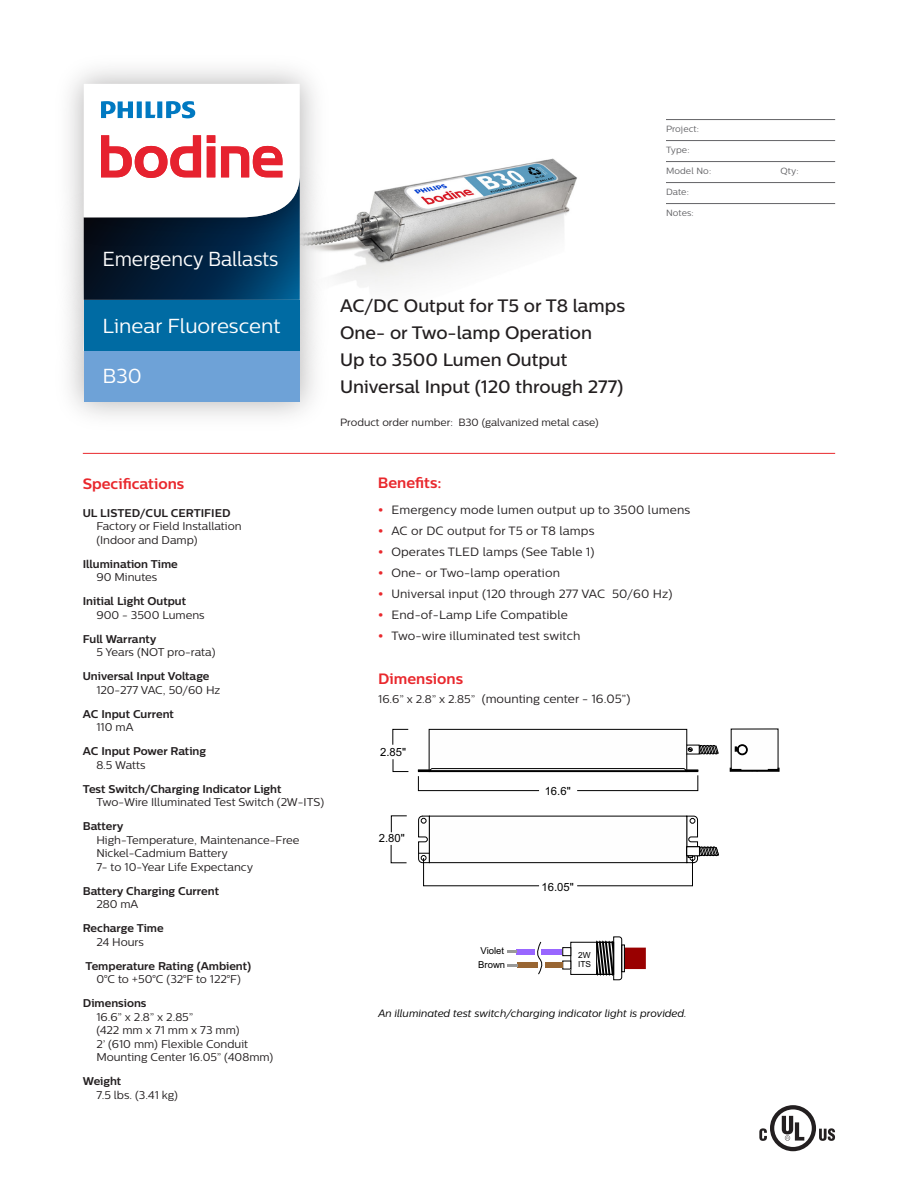
<style>
.page{position:relative;width:918px;height:1188px;background:#fff}
.page>*{position:absolute;margin:0;border:0;box-sizing:border-box;transform-origin:0 0}
.Nav_Panel_Text{font:20.25px "Centrale Sans";letter-spacing:-.005em;color:#fff}
.Nav_Panel_Text-2{font:20.25px "Centrale Sans";letter-spacing:-.005em;color:#fff;scale:.94 1}
.Product_Highlights{font:500 18px "Centrale Sans";color:#231f20}
.Specifications{font:700 15px "Centrale Sans";color:#e9282d}
.Dimensions{font:12px "Centrale Sans";letter-spacing:.015em;color:#231f20}
.Specifications-2{font:11.25px/13.5px "Centrale Sans";color:#231f20}
.Specifications-3{font:700 11.25px/13.5px "Centrale Sans";color:#231f20}
.t1{font:11.25px "Arial";color:#000}
.Notes{font:italic 10.5px "Centrale Sans";color:#000}
.Product_Order_No{font:10.5px "Centrale Sans";color:#231f20}
.t2{font:9.6px/14.1px "Arial";color:#000}
.Project_Grid{font:9px "Centrale Sans";letter-spacing:.01em;color:#636366}
.t3{font:8.4px/9.3px "Arial";color:#000}
.s1{font-family:"Centrale Sans X Bold";color:#e9282d}
.s2{font-weight:700}
.s3{font-weight:400}
.s4{font-size:11.25px}
</style>
<div class="page">
<img style="left:338px;top:158px;width:239px;height:129px">
<img style="left:69px;top:69px;width:269px;height:187px">
<img style="left:68px;top:262px;width:270px;height:51px">
<div style="left:84px;top:300px;width:216px;height:51px;background:#006ba3"></div>
<div style="left:84px;top:351px;width:216px;height:51px;background:#6ea2d7"></div>
<svg style="left:84px;top:84px;width:216px;height:216px"></svg>
<hr style="left:666px;top:119px;width:169px;height:1px;background:#636366">
<hr style="left:666px;top:140px;width:169px;height:1px;background:#636366">
<hr style="left:666px;top:161px;width:169px;height:1px;background:#636366">
<hr style="left:666px;top:182px;width:169px;height:1px;background:#636366">
<hr style="left:666px;top:203px;width:169px;height:1px;background:#636366">
<hr style="left:83px;top:453px;width:752px;height:1px;background:#e9282d">
<div style="left:429px;top:729px;width:258px;height:42px;border:1px solid #000"></div>
<svg style="left:392px;top:729px;width:17px;height:16px"></svg>
<svg style="left:391px;top:815px;width:16px;height:18px"></svg>
<svg style="left:393px;top:759px;width:16px;height:13px"></svg>
<svg style="left:391px;top:845px;width:16px;height:18px"></svg>
<svg style="left:730px;top:768px;width:49px;height:4px"></svg>
<svg style="left:735px;top:744px;width:13px;height:11px"></svg>
<svg style="left:688px;top:745px;width:31px;height:9px"></svg>
<svg style="left:418px;top:768px;width:280px;height:23px"></svg>
<svg style="left:418px;top:816px;width:121px;height:70px"></svg>
<svg style="left:577px;top:816px;width:142px;height:70px"></svg>
<svg style="left:759px;top:1105px;width:76px;height:46px"></svg>
<div style="left:516px;top:949px;width:19px;height:5px;background:#96f"></div>
<div style="left:541px;top:949px;width:22px;height:5px;background:#96f"></div>
<div style="left:624px;top:948px;width:22px;height:21px;background:#900"></div>
<div style="left:621px;top:945px;width:4px;height:27px;border:1px solid #000"></div>
<div style="left:570px;top:942px;width:44px;height:33px;border:1px solid #000"></div>
<div style="left:562px;top:947px;width:9px;height:9px;border:1px solid #000"></div>
<svg style="left:596px;top:936px;width:26px;height:44px"></svg>
<svg style="left:507px;top:950px;width:9px;height:3px"></svg>
<div style="left:517px;top:962px;width:20px;height:6px;background:#963"></div>
<svg style="left:507px;top:964px;width:10px;height:3px"></svg>
<div style="left:545px;top:962px;width:17px;height:5px;background:#963"></div>
<svg style="left:531px;top:942px;width:18px;height:33px"></svg>
<p class="Nav_Panel_Text-2" style="left:102px;top:247px;width:189px">Emergency Ballasts</p>
<p class="Nav_Panel_Text" style="left:103px;top:314px;width:179px">Linear Fluorescent</p>
<p class="Nav_Panel_Text" style="left:103px;top:364px;width:41px">B30</p>
<p class="Product_Highlights" style="left:340px;top:295px;width:287px">AC/DC Output for T5 or T8 lamps</p>
<p class="Product_Highlights" style="left:340px;top:322px;width:253px">One- or Two-lamp Operation</p>
<p class="Product_Highlights" style="left:340px;top:349px;width:229px">Up to 3500 Lumen Output</p>
<p class="Product_Highlights" style="left:340px;top:376px;width:285px">Universal Input (120 through 277)</p>
<p class="Product_Order_No" style="left:340px;top:416px;width:260px">Product order number: B30 (galvanized metal case)</p>
<p class="Project_Grid" style="left:666px;top:124px;width:34px">Project:</p>
<p class="Project_Grid" style="left:666px;top:145px;width:25px">Type:</p>
<p class="Project_Grid" style="left:666px;top:166px;width:47px">Model No:</p>
<p class="Project_Grid" style="left:781px;top:166px;width:19px">Qty:</p>
<p class="Project_Grid" style="left:666px;top:187px;width:24px">Date:</p>
<p class="Project_Grid" style="left:666px;top:208px;width:29px">Notes:</p>
<p class="Specifications" style="left:83px;top:475px;width:103px">Specifications</p>
<p class="Specifications" style="left:378px;top:474px;width:65px">Benefits:</p>
<p class="Dimensions" style="left:378px;top:502px;width:314px"><span class="s1">•</span> Emergency mode lumen output up to 3500 lumens</p>
<p class="Dimensions" style="left:378px;top:523px;width:218px"><span class="s1">•</span> AC or DC output for T5 or T8 lamps</p>
<p class="Dimensions" style="left:378px;top:544px;width:218px"><span class="s1">•</span> Operates TLED lamps (See Table 1)</p>
<p class="Dimensions" style="left:378px;top:565px;width:184px"><span class="s1">•</span> One- or Two-lamp operation</p>
<p class="Dimensions" style="left:378px;top:586px;width:296px"><span class="s1">•</span> Universal input (120 through 277 VAC 50/60 Hz)</p>
<p class="Dimensions" style="left:378px;top:607px;width:191px"><span class="s1">•</span> End-of-Lamp Life Compatible</p>
<p class="Dimensions" style="left:378px;top:628px;width:204px"><span class="s1">•</span> Two-wire illuminated test switch</p>
<p class="Specifications-2" style="left:96px;top:506px;width:147px;text-indent:-14px"><span class="s2">UL LISTED/CUL CERTIFIED<br></span>Factory or Field Installation (Indoor and Damp)</p>
<p class="Specifications-3" style="left:96px;top:557px;width:83px;text-indent:-14px">Illumination Time<br><span class="s3">90 Minutes</span></p>
<p class="Specifications-3" style="left:96px;top:595px;width:110px;text-indent:-14px">Initial Light Output<br><span class="s3">900 - 3500 Lumens</span></p>
<p class="Specifications-2" style="left:96px;top:632px;width:121px;text-indent:-14px"><span class="s2">Full Warranty<br></span>5 Years (NOT pro-rata)</p>
<p class="Specifications-3" style="left:96px;top:670px;width:126px;text-indent:-14px">Universal Input Voltage<br><span class="s3">120-277 VAC, 50/60 Hz</span></p>
<p class="Specifications-3" style="left:96px;top:707px;width:79px;text-indent:-14px">AC Input Current<br><span class="s3">110 mA</span></p>
<p class="Specifications-3" style="left:96px;top:745px;width:111px;text-indent:-14px">AC Input Power Rating<br><span class="s3">8.5 Watts</span></p>
<p class="Specifications-2" style="left:96px;top:782px;width:229px;text-indent:-14px"><span class="s2">Test Switch/Charging Indicator Light<br></span>Two-Wire Illuminated Test Switch (2W-ITS)</p>
<p class="Specifications-2" style="left:96px;top:820px;width:205px;text-indent:-14px"><span class="s2">Battery<br></span>High-Temperature, Maintenance-Free<br>Nickel-Cadmium Battery<br>7- to 10-Year Life Expectancy</p>
<p class="Specifications-3" style="left:96px;top:884px;width:124px;text-indent:-14px">Battery Charging Current<br><span class="s3">280 mA</span></p>
<p class="Specifications-3" style="left:83px;top:922px;width:82px;text-align:center">Recharge Time<br><span class="s3">24 Hours</span></p>
<p class="Specifications-3" style="left:86px;top:959px;width:167px;text-align:center">Temperature Rating (Ambient)<br><span class="s3">0°C to +50°C (32°F to 122°F)</span></p>
<p class="Specifications-2" style="left:96px;top:997px;width:179px;text-indent:-14px"><span class="s2">Dimensions<br></span>16.6” x 2.8” x 2.85”<br>(422 mm x 71 mm x 73 mm)<br>2’ (610 mm) Flexible Conduit<br>Mounting Center 16.05” (408mm)</p>
<p class="Specifications-2" style="left:96px;top:1075px;width:83px;text-indent:-14px"><span class="s2">Weight<br></span>7.5 lbs. (3.41 kg)</p>
<p class="Specifications" style="left:378px;top:670px;width:86px">Dimensions</p>
<p class="Dimensions" style="left:378px;top:692px;width:254px"><span class="s4">16.6” x 2.8” x 2.85”</span> (mounting center - 16.05”)</p>
<p class="t1" style="left:380px;top:744px;width:27px">2.85"</p>
<p class="t1" style="left:545px;top:784px;width:27px">16.6"</p>
<p class="t1" style="left:379px;top:831px;width:27px">2.80"</p>
<p class="t1" style="left:542px;top:879px;width:34px">16.05"</p>
<p class="t2" style="left:478px;top:944px;width:29px">Violet<br>Brown</p>
<p class="t3" style="left:578px;top:950px;width:14px">2W<br>ITS</p>
<p class="Notes" style="left:378px;top:1008px;width:310px">An illuminated test switch/charging indicator light is provided.</p>
</div>
